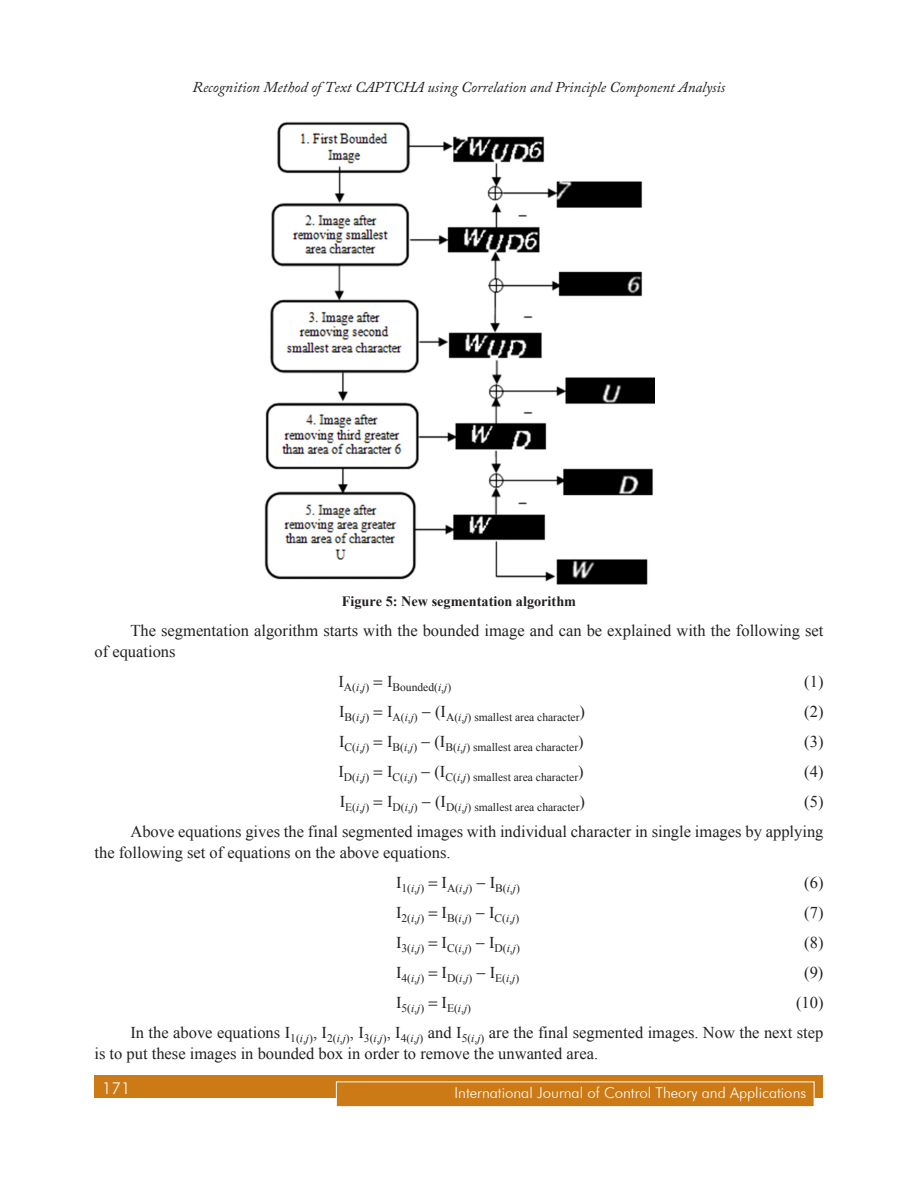
<style>
.page{position:relative;width:918px;height:1188px;background:#fff}
.page>*{position:absolute;margin:0;border:0;box-sizing:border-box;transform-origin:0 0}
.Body_text{font:16.5px/21px "Times New Roman";color:#231f20}
.Eq-space{font:16.5px/21px "Times New Roman";color:#231f20}
.t1{font:300 16.5px "Futura BT";color:#fff}
.t2{font:italic 15px "Adobe Caslon Pro";color:#231f20}
.t3{font:300 15px "Futura BT";color:#fff}
.t4{font:700 14.25px "Times New Roman";color:#231f20}
.Eq-space-2{font:11.55px "Times New Roman";color:#231f20}
.s1{font-style:italic}
</style>
<div class="page">
<div style="left:94px;top:1076px;width:730px;height:22px;background:#cb7a16"></div>
<div style="left:336px;top:1082px;width:478px;height:25px;background:#cb7a16"></div>
<div style="left:336px;top:1082px;width:478px;height:25px;border:1px solid #fff"></div>
<img style="left:264px;top:122px;width:391px;height:463px">
<p class="t2" style="left:193px;top:78px;width:534px">Recognition Method of Text CAPTCHA using Correlation and Principle Component Analysis</p>
<p class="t4" style="left:342px;top:592px;width:236px">Figure 5: New segmentation algorithm</p>
<p class="Body_text" style="left:94px;top:620px;width:730px;text-indent:36px">The segmentation algorithm starts with the bounded image and can be explained with the following set of equations</p>
<p class="Eq-space-2" style="left:338px;top:680px;width:114px"><sup>I</sup>A(<span class="s1">i</span>,<span class="s1">j</span>) <sup>I</sup>Bounded(<span class="s1">i</span>,<span class="s1">j</span>)</p>
<p class="Eq-space" style="left:804px;top:671px;width:21px">(1)</p>
<p class="Eq-space-2" style="left:339px;top:710px;width:247px"><sup>I</sup>B(<span class="s1">i</span>,<span class="s1">j</span>) <sup>I</sup>A(<span class="s1">i</span>,<span class="s1">j</span>) <sup>(I</sup>A(<span class="s1">i</span>,<span class="s1">j</span>) smallest area character<sup>)</sup></p>
<p class="Eq-space" style="left:804px;top:701px;width:21px">(2)</p>
<p class="Eq-space-2" style="left:339px;top:740px;width:246px"><sup>I</sup>C(<span class="s1">i</span>,<span class="s1">j</span>) <sup>I</sup>B(<span class="s1">i</span>,<span class="s1">j</span>) <sup>(I</sup>B(<span class="s1">i</span>,<span class="s1">j</span>) smallest area character<sup>)</sup></p>
<p class="Eq-space" style="left:804px;top:731px;width:21px">(3)</p>
<p class="Eq-space-2" style="left:338px;top:770px;width:247px"><sup>I</sup>D(<span class="s1">i</span>,<span class="s1">j</span>) <sup>I</sup>C(<span class="s1">i</span>,<span class="s1">j</span>) <sup>(I</sup>C(<span class="s1">i</span>,<span class="s1">j</span>) smallest area character<sup>)</sup></p>
<p class="Eq-space" style="left:804px;top:761px;width:21px">(4)</p>
<p class="Eq-space-2" style="left:340px;top:800px;width:247px"><sup>I</sup>E(<span class="s1">i</span>,<span class="s1">j</span>) <sup>I</sup>D(<span class="s1">i</span>,<span class="s1">j</span>) <sup>(I</sup>D(<span class="s1">i</span>,<span class="s1">j</span>) smallest area character<sup>)</sup></p>
<p class="Eq-space" style="left:804px;top:791px;width:21px">(5)</p>
<p class="Body_text" style="left:94px;top:821px;width:731px;text-indent:36px">Above equations gives the final segmented images with individual character in single images by applying the following set of equations on the above equations.</p>
<p class="Eq-space-2" style="left:396px;top:881px;width:125px"><sup>I</sup>1(<span class="s1">i</span>,<span class="s1">j</span>) <sup>I</sup>A(<span class="s1">i</span>,<span class="s1">j</span>) <sup>I</sup>B(<span class="s1">i</span>,<span class="s1">j</span>)</p>
<p class="Eq-space" style="left:804px;top:872px;width:21px">(6)</p>
<p class="Eq-space-2" style="left:396px;top:911px;width:125px"><sup>I</sup>2(<span class="s1">i</span>,<span class="s1">j</span>) <sup>I</sup>B(<span class="s1">i</span>,<span class="s1">j</span>) <sup>I</sup>C(<span class="s1">i</span>,<span class="s1">j</span>)</p>
<p class="Eq-space" style="left:804px;top:902px;width:21px">(7)</p>
<p class="Eq-space-2" style="left:396px;top:941px;width:125px"><sup>I</sup>3(<span class="s1">i</span>,<span class="s1">j</span>) <sup>I</sup>C(<span class="s1">i</span>,<span class="s1">j</span>) <sup>I</sup>D(<span class="s1">i</span>,<span class="s1">j</span>)</p>
<p class="Eq-space" style="left:804px;top:932px;width:21px">(8)</p>
<p class="Eq-space-2" style="left:396px;top:971px;width:125px"><sup>I</sup>4(<span class="s1">i</span>,<span class="s1">j</span>) <sup>I</sup>D(<span class="s1">i</span>,<span class="s1">j</span>) <sup>I</sup>E(<span class="s1">i</span>,<span class="s1">j</span>)</p>
<p class="Eq-space" style="left:804px;top:962px;width:21px">(9)</p>
<p class="Eq-space-2" style="left:396px;top:1001px;width:77px"><sup>I</sup>5(<span class="s1">i</span>,<span class="s1">j</span>) <sup>I</sup>E(<span class="s1">i</span>,<span class="s1">j</span>)</p>
<p class="Eq-space" style="left:796px;top:992px;width:29px">(10)</p>
<p class="Eq-space" style="left:94px;top:1022px;width:730px;text-indent:36px">In the above equations I<sub>1(</sub><sub>i</sub><sub>,</sub><sub>j</sub><sub>)</sub>, I<sub>2(</sub><sub>i</sub><sub>,</sub><sub>j</sub><sub>)</sub>, I<sub>3(</sub><sub>i</sub><sub>,</sub><sub>j</sub><sub>)</sub>, I<sub>4(</sub><sub>i</sub><sub>,</sub><sub>j</sub><sub>)</sub> and I<sub>5(</sub><sub>i</sub><sub>,</sub><sub>j</sub><sub>)</sub> are the final segmented images. Now the next step is to put these images in bounded box in order to remove the unwanted area.</p>
<h1 class="t1" style="left:102px;top:1078px;width:30px">171</h1>
<p class="t3" style="left:455px;top:1084px;width:353px">International Journal of Control Theory and Applications</p>
</div>
